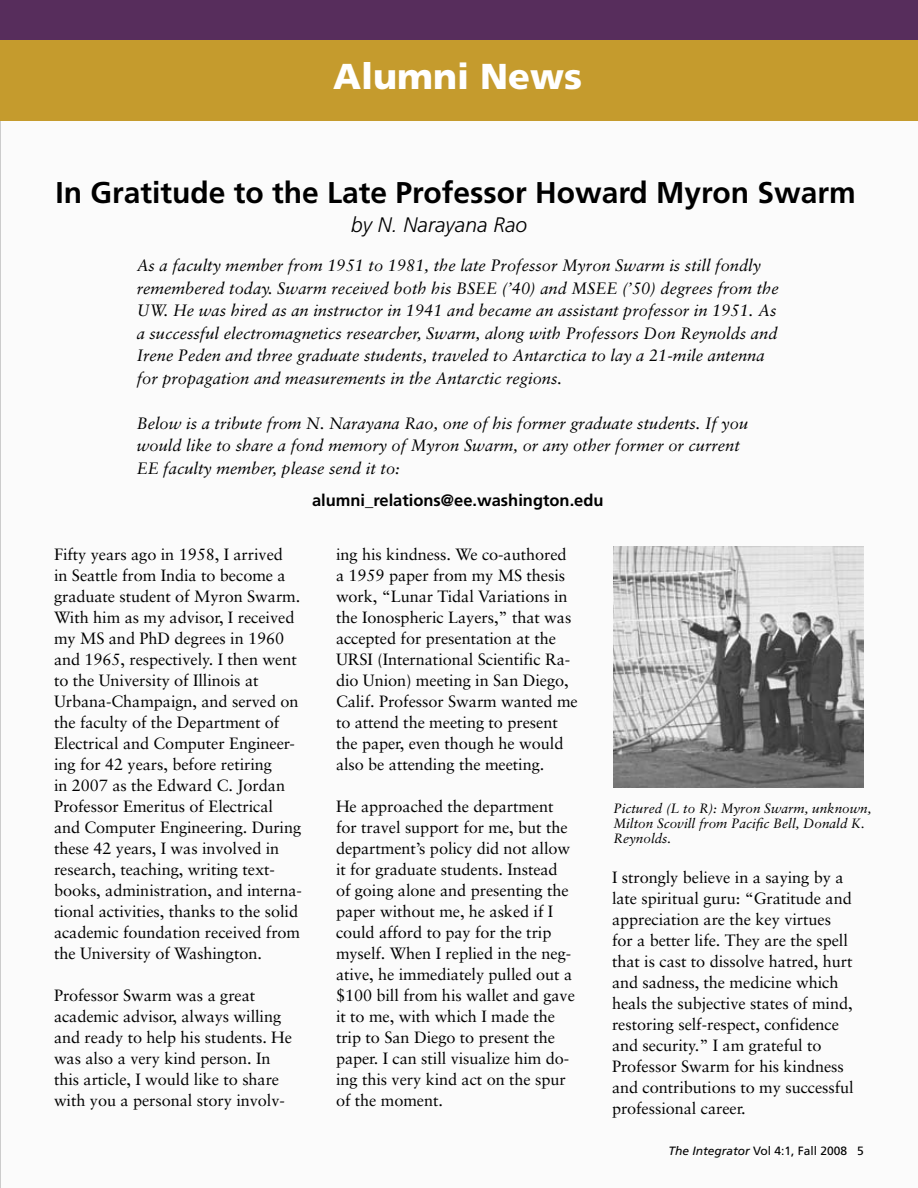
<style>
.page{position:relative;width:918px;height:1188px;background:#fff}
.page>*{position:absolute;margin:0;border:0;box-sizing:border-box;transform-origin:0 0}
.t1{font:900 36px "Frutiger";color:#fff}
.t2{font:700 30px "Frutiger";color:#000}
.t3{font:italic 300 21px "Frutiger";color:#000}
.t4{font:italic 16.5px/22.5px "Sabon";color:#000}
.t5{font:700 16.5px "Frutiger";color:#000}
.t6{font:16.35px/21px "Sabon";letter-spacing:-.005em;color:#000}
.t7{font:italic 13.5px/15px "Sabon";color:#000}
.t8{font:12px "Frutiger";color:#000}
.s1{font-style:italic}
</style>
<div class="page">
<div style="left:0;top:122px;width:918px;height:1066px;background:#fbfbfb"></div>
<div style="left:0;top:0;width:918px;height:40px;background:#572d5c"></div>
<div style="left:0;top:40px;width:918px;height:82px;background:#c59b2d"></div>
<img style="left:613px;top:546px;width:251px;height:241px">
<h1 class="t1" style="left:333px;top:54px;width:251px">Alumni News</h1>
<h2 class="t2" style="left:56px;top:174px;width:802px">In Gratitude to the Late Professor Howard Myron Swarm</h2>
<p class="t3" style="left:351px;top:212px;width:178px">by N. Narayana Rao</p>
<p class="t4" style="left:137px;top:254px;width:644px">As a faculty member from 1951 to 1981, the late Professor Myron Swarm is still fondly remembered today. Swarm received both his BSEE (’40) and MSEE (’50) degrees from the UW. He was hired as an instructor in 1941 and became an assistant professor in 1951. As a successful electromagnetics researcher, Swarm, along with Professors Don Reynolds and Irene Peden and three graduate students, traveled to Antarctica to lay a 21-mile antenna for propagation and measurements in the Antarctic regions.</p>
<p class="t4" style="left:137px;top:412px;width:613px">Below is a tribute from N. Narayana Rao, one of his former graduate students. If you would like to share a fond memory of Myron Swarm, or any other former or current<br>EE faculty member, please send it to:</p>
<p class="t5" style="left:312px;top:490px;width:293px">alumni_relations@ee.washington.edu</p>
<p class="t6" style="left:54px;top:544px;width:249px">Fifty years ago in 1958, I arrived<br>in Seattle from India to become a graduate student of Myron Swarm.<br>With him as my advisor, I received my MS and PhD degrees in 1960 and 1965, respectively. I then went to the University of Illinois at Urbana-Champaign, and served on the faculty of the Department of Electrical and Computer Engineer&shy;ing for 42 years, before retiring<br>in 2007 as the Edward C. Jordan Professor Emeritus of Electrical and Computer Engineering. During these 42 years, I was involved in research, teaching, writing text&shy;books, administration, and interna&shy;tional activities, thanks to the solid academic foundation received from the University of Washington.</p>
<p class="t6" style="left:54px;top:985px;width:240px">Professor Swarm was a great academic advisor, always willing and ready to help his students. He was also a very kind person. In this article, I would like to share with you a personal story involv-</p>
<p class="t6" style="left:336px;top:544px;width:243px">ing his kindness. We co-authored a 1959 paper from my MS thesis work, “Lunar Tidal Variations in the Ionospheric Layers,” that was accepted for presentation at the<br>URSI (International Scientific Ra&shy;dio Union) meeting in San Diego,<br>Calif. Professor Swarm wanted me to attend the meeting to present the paper, even though he would also be attending the meeting.</p>
<p class="t6" style="left:336px;top:796px;width:240px">He approached the department for travel support for me, but the department’s policy did not allow it for graduate students. Instead of going alone and presenting the paper without me, he asked if I could afford to pay for the trip myself. When I replied in the neg&shy;ative, he immediately pulled out a $100 bill from his wallet and gave it to me, with which I made the trip to San Diego to present the paper. I can still visualize him do&shy;ing this very kind act on the spur of the moment.</p>
<p class="t7" style="left:614px;top:801px;width:260px">Pictured (L to R): Myron Swarm, unknown,<br>Milton Scovill from Pacific Bell, Donald K.<br>Reynolds.</p>
<p class="t6" style="left:612px;top:867px;width:243px">I strongly believe in a saying by a late spiritual guru: “Gratitude and appreciation are the key virtues for a better life. They are the spell that is cast to dissolve hatred, hurt and sadness, the medicine which heals the subjective states of mind, restoring self-respect, confidence and security.” I am grateful to Professor Swarm for his kindness and contributions to my successful professional career.</p>
<p class="t8" style="left:668px;top:1144px;width:180px"><span class="s1">The Integrator</span> Vol 4:1, Fall 2008</p>
</div>
